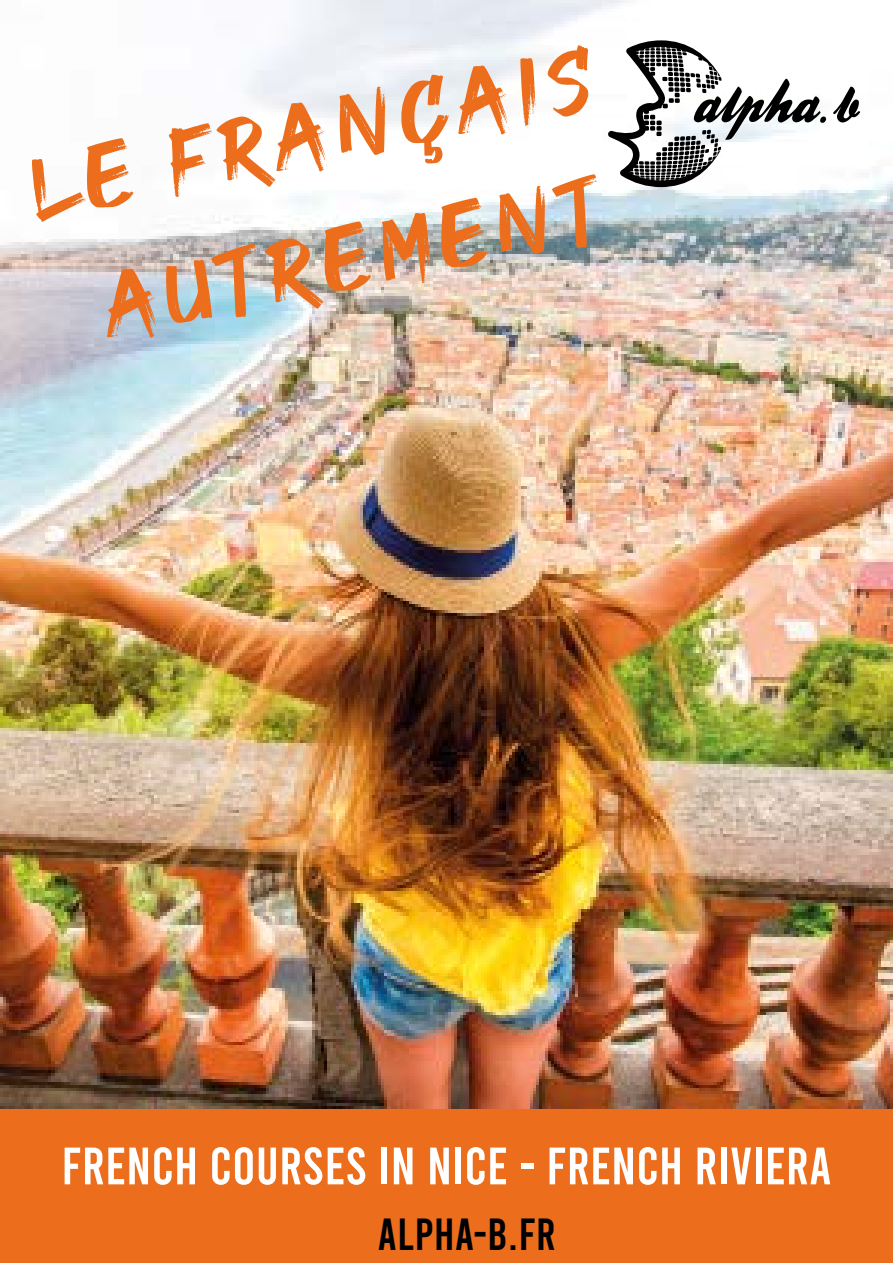
<style>
.page{position:relative;width:893px;height:1263px;background:#fff}
.page>*{position:absolute;margin:0;border:0;box-sizing:border-box;transform-origin:0 0}
.t1{font:90px/129px "GOODBRUSH";color:#ec6e1d;text-align:center}
.t2{font:52.5px "Bebas";letter-spacing:.01em;color:#fff}
.t3{font:45px "Bebas";letter-spacing:.01em;color:#000}
</style>
<div class="page">
<img style="left:0;top:0;width:893px;height:1110px">
<svg style="left:833px;top:87px;width:27px;height:35px"></svg>
<svg style="left:608px;top:40px;width:218px;height:147px"></svg>
<div style="left:0;top:1110px;width:893px;height:153px;background:#ec6e1d"></div>
<h1 class="t1" style="left:19px;top:133px;width:573px;rotate:-12deg">Le français autrement</h1>
<p class="t2" style="left:62px;top:1140px;width:746px">FRENCH COURSES IN NICE - FRENCH RIVIERA</p>
<p class="t3" style="left:378px;top:1212px;width:179px">ALPHA-B.FR</p>
</div>
